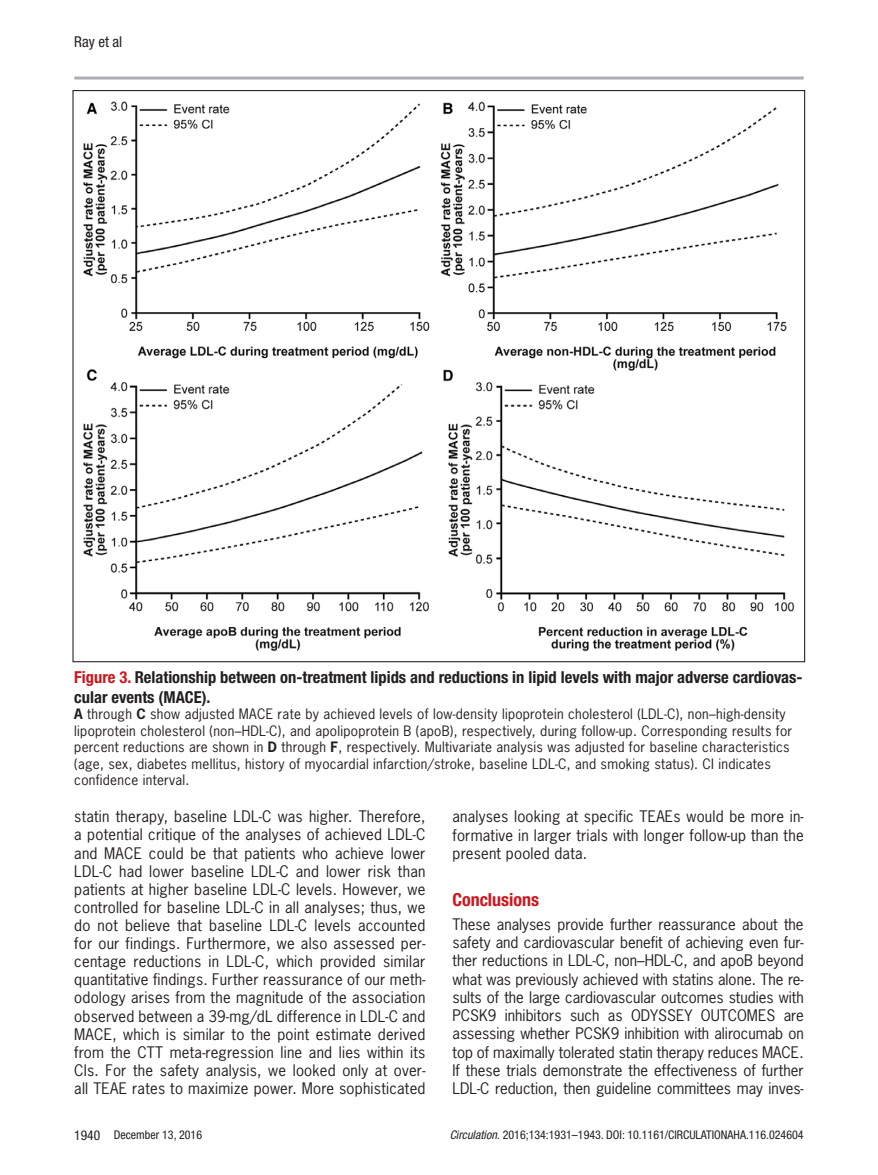
<style>
.page{position:relative;width:878px;height:1175px;background:#fff}
.page>*{position:absolute;margin:0;border:0;box-sizing:border-box;transform-origin:0 0}
.t1{font:700 condensed 18px "Helvetica Neue LT Std";color:#cd151d}
.t2{font:700 condensed 16.5px/19.5px "Helvetica Neue LT Std";color:#231f20}
.t3{font:15px/18.1px "News Gothic";letter-spacing:.015em;color:#231f20;text-align:justify}
.t4{font:condensed 15px "Helvetica Neue LT Std";color:#231f20}
.t5{font:13.5px/16.5px "News Gothic";letter-spacing:.02em;color:#231f20}
.t6{font:condensed 12px "Helvetica Neue LT Std";color:#231f20}
.s1{color:#cd151d}
.s2{font-weight:700}
.s3{font-size:13.5px}
.s4{font-style:italic}
</style>
<div class="page">
<svg style="left:74px;top:76px;width:729px;height:4px;background:#c1c2c5"></svg>
<svg style="left:72px;top:90px;width:733px;height:573px"></svg>
<p class="t4" style="left:74px;top:33px;width:49px">Ray et al</p>
<p class="t2" style="left:74px;top:667px;width:729px"><span class="s1">Figure 3.</span> Relationship between on-treatment lipids and reductions in lipid levels with major adverse cardiovas&shy;cular events (MACE).</p>
<p class="t5" style="left:74px;top:705px;width:719px"><span class="s2">A</span> through <span class="s2">C</span> show adjusted MACE rate by achieved levels of low-density lipoprotein cholesterol (LDL-C), non–high-density lipoprotein cholesterol (non–HDL-C), and apolipoprotein B (apoB), respectively, during follow-up. Corresponding results for percent reductions are shown in <span class="s2">D</span> through <span class="s2">F</span>, respectively. Multivariate analysis was adjusted for baseline characteristics (age, sex, diabetes mellitus, history of myocardial infarction/stroke, baseline LDL-C, and smoking status). CI indicates confidence interval.</p>
<p class="t3" style="left:74px;top:807px;width:353px">statin therapy, baseline LDL-C was higher. Therefore, a potential critique of the analyses of achieved LDL-C and MACE could be that patients who achieve lower LDL-C had lower baseline LDL-C and lower risk than patients at higher baseline LDL-C levels. However, we controlled for baseline LDL-C in all analyses; thus, we do not believe that baseline LDL-C levels accounted for our findings. Furthermore, we also assessed per&shy;centage reductions in LDL-C, which provided similar quantitative findings. Further reassurance of our meth&shy;odology arises from the magnitude of the association observed between a 39-mg/dL difference in LDL-C and MACE, which is similar to the point estimate derived from the CTT meta-regression line and lies within its CIs. For the safety analysis, we looked only at over&shy;all TEAE rates to maximize power. More sophisticated</p>
<p class="t3" style="left:452px;top:807px;width:352px">analyses looking at specific TEAEs would be more in&shy;formative in larger trials with longer follow-up than the present pooled data.</p>
<p class="t1" style="left:452px;top:888px;width:88px">Conclusions</p>
<p class="t3" style="left:452px;top:914px;width:353px">These analyses provide further reassurance about the safety and cardiovascular benefit of achieving even fur&shy;ther reductions in LDL-C, non–HDL-C, and apoB beyond what was previously achieved with statins alone. The re&shy;sults of the large cardiovascular outcomes studies with PCSK9 inhibitors such as ODYSSEY OUTCOMES are assessing whether PCSK9 inhibition with alirocumab on top of maximally tolerated statin therapy reduces MACE.<br>If these trials demonstrate the effectiveness of further LDL-C reduction, then guideline committees may inves-</p>
<p class="t6" style="left:74px;top:1127px;width:129px"><span class="s3">1940</span> December 13, 2016</p>
<p class="t6" style="left:449px;top:1127px;width:355px"><span class="s4">Circulation.</span> 2016;134:1931–1943. DOI: 10.1161/CIRCULATIONAHA.116.024604</p>
</div>
